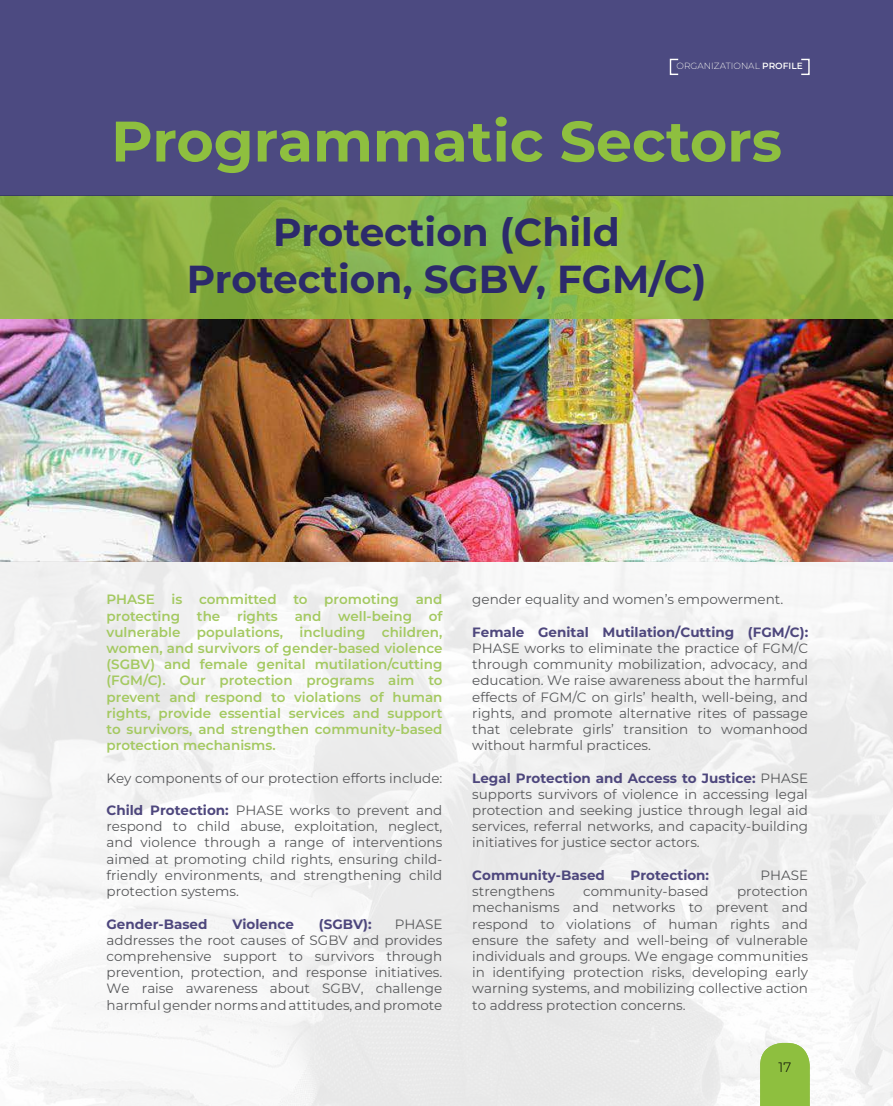
<style>
.page{position:relative;width:893px;height:1106px;background:#fff}
.page>*{position:absolute;margin:0;border:0;box-sizing:border-box;transform-origin:0 0}
.t1{font:700 57px "Montserrat";color:#8ebf3f}
.t2{font:700 39px/46.8px "Montserrat";color:#2c2a6b;text-align:center}
.t3{font:13.5px/16.2px "Montserrat";color:#58595b;text-align:justify}
.t4{font:600 13.5px/16.2px "Montserrat";color:#a4c961;text-align:justify}
.t5{font:700 13.5px "Montserrat";color:#4e477d}
.t6{font:300 13.5px "Montserrat";color:#000}
.t7{font:300 9px "Montserrat";color:#fff}
.s1{font-weight:600}
.s2{font-weight:700;color:#4e477d}
</style>
<div class="page">
<img style="left:0;top:319px;width:893px;height:242px">
<div style="left:0;top:561px;width:893px;height:545px;background:#f1f1f1"></div>
<svg style="left:0;top:196px;width:893px;height:123px;background:#8bb244"></svg>
<div style="left:0;top:0;width:893px;height:196px;background:#4c4a81"></div>
<div style="left:670px;top:59px;width:9px;height:16px;border:2px solid #fff"></div>
<div style="left:800px;top:59px;width:10px;height:16px;border:2px solid #fff"></div>
<svg style="left:760px;top:1042px;width:50px;height:64px;background:#96c34d"></svg>
<p class="t7" style="left:677px;top:60px;width:128px">ORGANIZATIONAL <span class="s1">PROFILE</span></p>
<h1 class="t1" style="left:111px;top:100px;width:672px">Programmatic Sectors</h1>
<h2 class="t2" style="left:187px;top:207px;width:521px">Protection (Child<br>Protection, SGBV, FGM/C)</h2>
<p class="t4" style="left:107px;top:591px;width:337px">PHASE is committed to promoting and protecting the rights and well-being of vulnerable populations, including children, women, and survivors of gender-based violence (SGBV) and female genital mutilation/cutting (FGM/C). Our protection programs aim to prevent and respond to violations of human rights, provide essential services and support to survivors, and strengthen community-based protection mechanisms.</p>
<p class="t3" style="left:107px;top:769px;width:337px">Key components of our protection efforts include:</p>
<p class="t3" style="left:107px;top:801px;width:337px"><span class="s2">Child Protection:</span> PHASE works to prevent and respond to child abuse, exploitation, neglect, and violence through a range of interventions aimed at promoting child rights, ensuring child&shy;friendly environments, and strengthening child protection systems.</p>
<p class="t5" style="left:107px;top:914px;width:102px">Gender-Based</p>
<p class="t5" style="left:232px;top:914px;width:63px">Violence</p>
<p class="t5" style="left:319px;top:914px;width:54px">(SGBV):</p>
<p class="t3" style="left:107px;top:915px;width:337px;text-indent:288px">PHASE addresses the root causes of SGBV and provides comprehensive support to survivors through prevention, protection, and response initiatives.<br>We raise awareness about SGBV, challenge harmful gender norms and attitudes, and promote</p>
<p class="t3" style="left:472px;top:591px;width:312px">gender equality and women’s empowerment.</p>
<p class="t5" style="left:472px;top:622px;width:337px">Female Genital Mutilation/Cutting (FGM/C):</p>
<p class="t3" style="left:472px;top:639px;width:337px">PHASE works to eliminate the practice of FGM/C through community mobilization, advocacy, and education. We raise awareness about the harmful effects of FGM/C on girls’ health, well-being, and rights, and promote alternative rites of passage that celebrate girls’ transition to womanhood without harmful practices.</p>
<p class="t3" style="left:472px;top:769px;width:337px"><span class="s2">Legal Protection and Access to Justice:</span> PHASE supports survivors of violence in accessing legal protection and seeking justice through legal aid services, referral networks, and capacity-building initiatives for justice sector actors.</p>
<p class="t5" style="left:472px;top:865px;width:134px">Community-Based</p>
<p class="t5" style="left:631px;top:865px;width:80px">Protection:</p>
<p class="t3" style="left:760px;top:866px;width:49px">PHASE</p>
<p class="t3" style="left:472px;top:882px;width:84px">strengthens</p>
<p class="t3" style="left:583px;top:882px;width:127px">community-based</p>
<p class="t3" style="left:472px;top:882px;width:337px;text-indent:265px">protection mechanisms and networks to prevent and respond to violations of human rights and ensure the safety and well-being of vulnerable individuals and groups. We engage communities in identifying protection risks, developing early warning systems, and mobilizing collective action to address protection concerns.</p>
<p class="t6" style="left:779px;top:1058px;width:14px">17</p>
</div>
